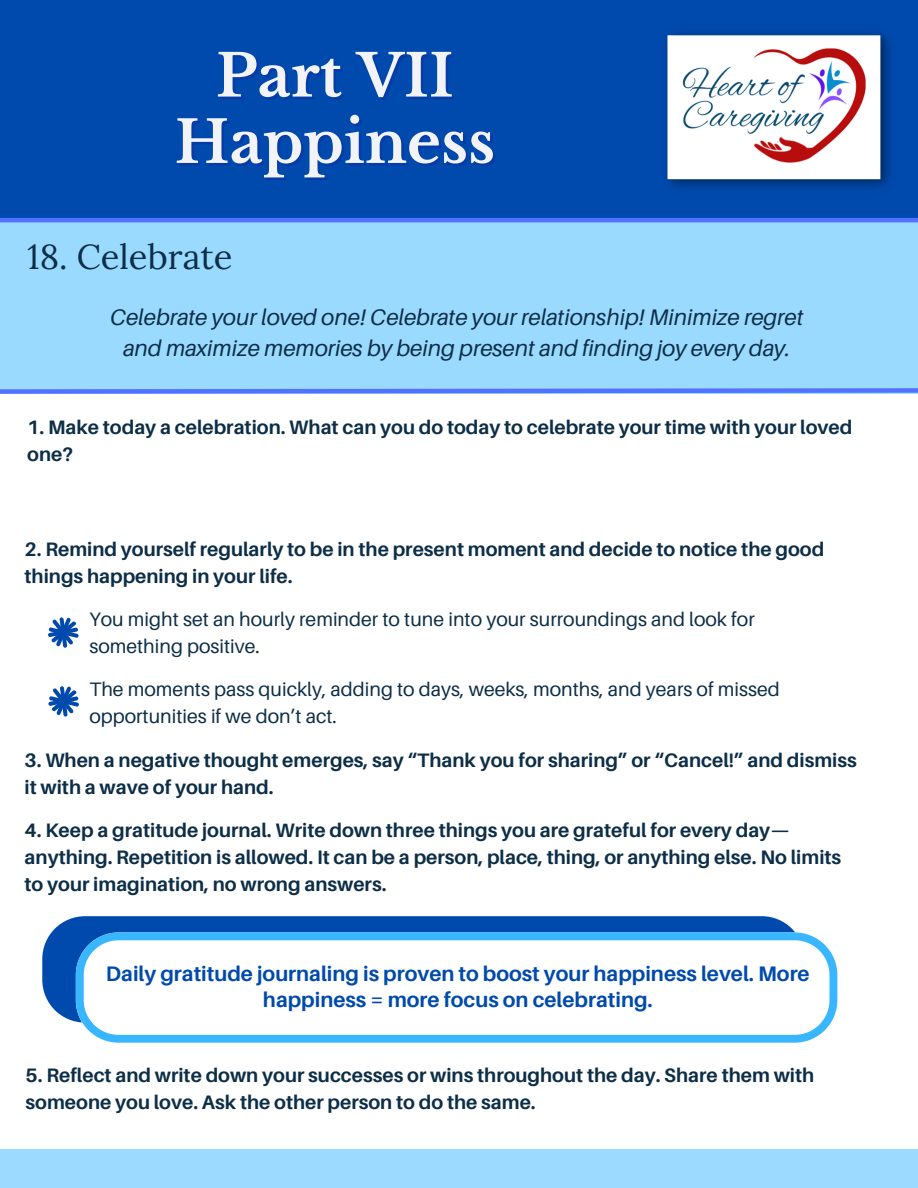
<style>
.page{position:relative;width:918px;height:1188px;background:#fff}
.page>*{position:absolute;margin:0;border:0;box-sizing:border-box;transform-origin:0 0}
.t1{font:700 58.05px "Libre Baskerville";color:#f2f3f7}
.t2{font:34.5px "Lora";color:#0d2e47}
.t3{font:italic 22.5px "Aileron";color:#0d2e47}
.t4{font:700 21px/25.8px "Aileron";color:#004aad;text-align:center}
.t5{font:700 19.5px/27px "Aileron";color:#0d2e47}
.t6{font:19.5px/27px "Aileron";color:#0d2e47}
</style>
<div class="page">
<div style="left:0;top:0;width:918px;height:220px;background:#004aad"></div>
<img style="left:666px;top:32px;width:225px;height:156px">
<div style="left:0;top:1150px;width:918px;height:38px;background:#9cdaff"></div>
<div style="left:0;top:220px;width:918px;height:174px;background:#9adaff"></div>
<hr style="left:0;top:218px;width:918px;height:4px;background:#5271ff">
<svg style="left:0;top:388px;width:918px;height:6px;background:#638bff"></svg>
<svg style="left:48px;top:617px;width:31px;height:31px"></svg>
<svg style="left:48px;top:686px;width:31px;height:31px"></svg>
<svg style="left:42px;top:916px;width:753px;height:106px;background:#1257b2"></svg>
<svg style="left:76px;top:932px;width:761px;height:111px"></svg>
<p class="t1" style="left:216px;top:40px;width:239px">Part VII</p>
<p class="t1" style="left:175px;top:107px;width:322px">Happiness</p>
<p class="t2" style="left:27px;top:234px;width:207px">18. Celebrate</p>
<p class="t3" style="left:110px;top:303px;width:695px">Celebrate your loved one! Celebrate your relationship! Minimize regret</p>
<p class="t3" style="left:123px;top:334px;width:669px">and maximize memories by being present and finding joy every day.</p>
<p class="t5" style="left:27px;top:413px;width:827px">1. Make today a celebration. What can you do today to celebrate your time with your loved one?</p>
<p class="t5" style="left:25px;top:535px;width:801px">2. Remind yourself regularly to be in the present moment and decide to notice the good things happening in your life.</p>
<p class="t6" style="left:89px;top:605px;width:667px">You might set an hourly reminder to tune into your surroundings and look for something positive.</p>
<p class="t6" style="left:89px;top:676px;width:692px">The moments pass quickly, adding to days, weeks, months, and years of missed opportunities if we don’t act.</p>
<p class="t5" style="left:25px;top:746px;width:834px">3. When a negative thought emerges, say “Thank you for sharing” or “Cancel!” and dismiss it with a wave of your hand.</p>
<p class="t5" style="left:25px;top:816px;width:818px">4. Keep a gratitude journal. Write down three things you are grateful for every day— anything. Repetition is allowed. It can be a person, place, thing, or anything else. No limits to your imagination, no wrong answers.</p>
<p class="t4" style="left:106px;top:960px;width:705px">Daily gratitude journaling is proven to boost your happiness level. More happiness = more focus on celebrating.</p>
<p class="t5" style="left:26px;top:1061px;width:790px">5. Reflect and write down your successes or wins throughout the day. Share them with someone you love. Ask the other person to do the same.</p>
</div>
